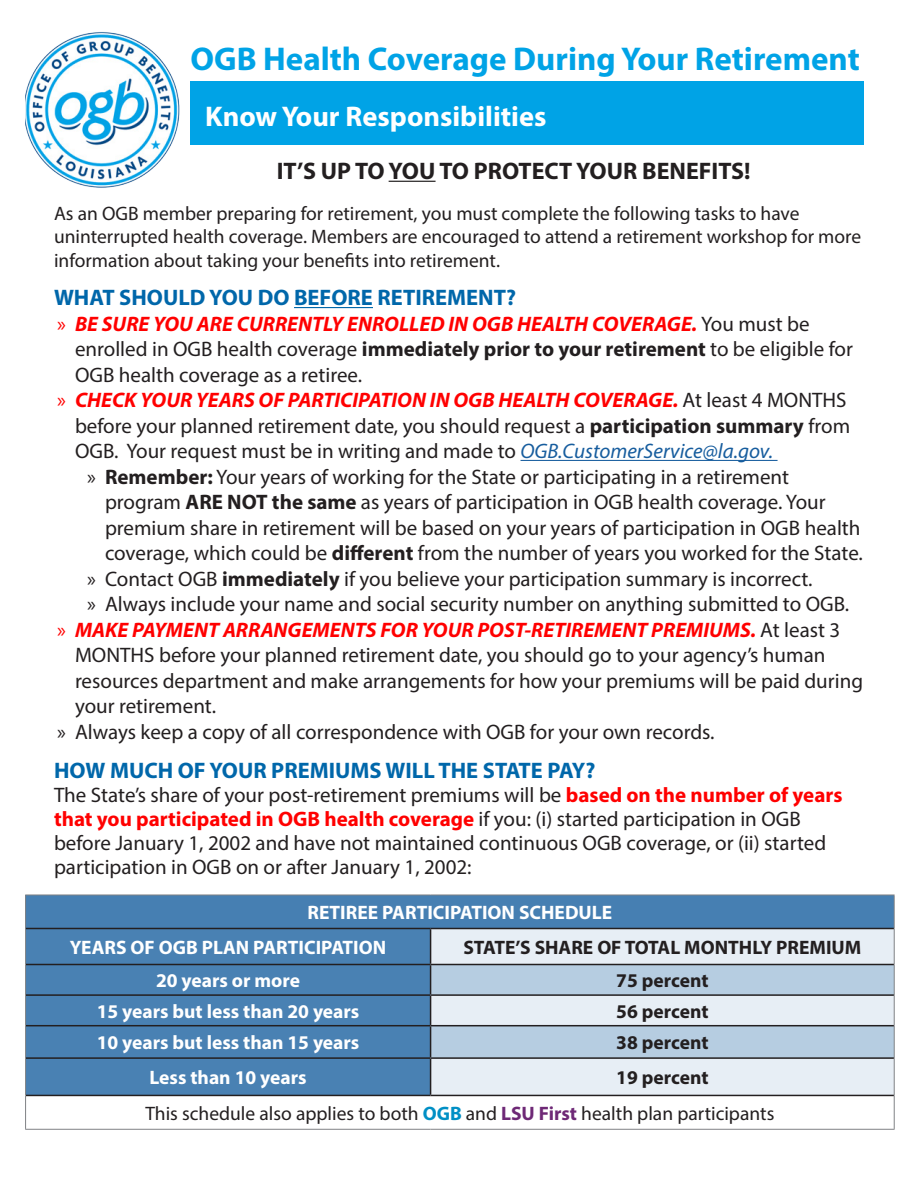
<style>
.page{position:relative;width:918px;height:1188px;background:#fff}
.page>*{position:absolute;margin:0;border:0;box-sizing:border-box;transform-origin:0 0}
.Subheader_1{font:700 33px "Myriad Pro";color:#00a3e6}
.Bold{font:700 28.5px "Myriad Pro";color:#fff}
.t1{font:700 24px "Myriad Pro";color:#231f20}
.Bullets_1{font:700 22.5px "Myriad Pro";color:#0067aa}
.Bold-2{font:700 22.5px "Myriad Pro";color:#0067aa}
.Bullets_1-2{font:21px/25.5px "Myriad Pro";color:#231f20}
.t2{font:19.5px/23.4px "Myriad Pro";color:#231f20}
.t3{font:700 19.5px "Myriad Pro";color:#fff}
.t4{font:700 19.5px "Myriad Pro";color:#231f20}
.s1{color:#f00}
.s2{font-weight:700;font-style:italic;color:#f00}
.s3{font-weight:700}
.s4{font-style:italic;color:#175d9e}
.s5{font-weight:700;color:#f00}
.s6{font-weight:700;color:#008fc5}
.s7{font-weight:700;color:#6e2876}
</style>
<div class="page">
<img style="left:25px;top:32px;width:155px;height:156px">
<div style="left:191px;top:81px;width:673px;height:63px;background:#00a3e6"></div>
<hr style="left:294px;top:307px;width:79px;height:1px;background:#0067aa">
<hr style="left:521px;top:460px;width:257px;height:1px;background:#175d9e">
<hr style="left:389px;top:181px;width:47px;height:1px;background:#231f20">
<div style="left:26px;top:895px;width:868px;height:33px;background:#467fb2"></div>
<div style="left:26px;top:929px;width:404px;height:166px;background:#4981b3"></div>
<div style="left:431px;top:929px;width:463px;height:166px;background:#e7eef5"></div>
<hr style="left:25px;top:895px;width:406px;height:1px;background:#808285">
<hr style="left:25px;top:895px;width:1px;height:33px;background:#808285">
<hr style="left:431px;top:895px;width:464px;height:1px;background:#808285">
<hr style="left:894px;top:895px;width:1px;height:33px;background:#808285">
<hr style="left:25px;top:928px;width:1px;height:36px;background:#808285">
<hr style="left:894px;top:928px;width:1px;height:36px;background:#808285">
<hr style="left:25px;top:964px;width:1px;height:31px;background:#808285">
<hr style="left:894px;top:964px;width:1px;height:31px;background:#808285">
<hr style="left:25px;top:995px;width:1px;height:31px;background:#808285">
<hr style="left:894px;top:995px;width:1px;height:31px;background:#808285">
<hr style="left:25px;top:1026px;width:1px;height:32px;background:#808285">
<hr style="left:894px;top:1026px;width:1px;height:32px;background:#808285">
<hr style="left:25px;top:1058px;width:1px;height:37px;background:#808285">
<hr style="left:894px;top:1058px;width:1px;height:37px;background:#808285">
<hr style="left:25px;top:1095px;width:1px;height:34px;background:#808285">
<hr style="left:894px;top:1095px;width:1px;height:34px;background:#808285">
<hr style="left:25px;top:1129px;width:406px;height:1px;background:#808285">
<hr style="left:431px;top:1129px;width:464px;height:1px;background:#808285">
<hr style="left:26px;top:928px;width:405px;height:1px;background:#231f20">
<hr style="left:431px;top:928px;width:463px;height:1px;background:#231f20">
<hr style="left:430px;top:929px;width:1px;height:35px;background:#231f20">
<hr style="left:26px;top:964px;width:405px;height:1px;background:#231f20">
<hr style="left:26px;top:994px;width:405px;height:2px;background:#231f20">
<svg style="left:430px;top:964px;width:464px;height:93px;background:#bfd0df"></svg>
<hr style="left:26px;top:1025px;width:405px;height:1px;background:#231f20">
<hr style="left:431px;top:1025px;width:463px;height:1px;background:#231f20">
<hr style="left:430px;top:1026px;width:1px;height:31px;background:#231f20">
<hr style="left:26px;top:1057px;width:405px;height:2px;background:#231f20">
<hr style="left:431px;top:1057px;width:463px;height:2px;background:#231f20">
<hr style="left:430px;top:1059px;width:1px;height:36px;background:#231f20">
<hr style="left:26px;top:1095px;width:405px;height:1px;background:#231f20">
<hr style="left:431px;top:1095px;width:463px;height:1px;background:#231f20">
<p class="Subheader_1" style="left:191px;top:37px;width:671px">OGB Health Coverage During Your Retirement</p>
<p class="Bold" style="left:205px;top:98px;width:343px">Know Your Responsibilities</p>
<p class="t1" style="left:277px;top:155px;width:475px">IT’S UP TO YOU TO PROTECT YOUR BENEFITS!</p>
<p class="t2" style="left:54px;top:201px;width:809px">As an OGB member preparing for retirement, you must complete the following tasks to have uninterrupted health coverage. Members are encouraged to attend a retirement workshop for more information about taking your benefits into retirement.</p>
<p class="Bold-2" style="left:54px;top:283px;width:464px">WHAT SHOULD YOU DO BEFORE RETIREMENT?</p>
<p class="Bullets_1-2" style="left:75px;top:311px;width:779px;text-indent:-18px"><span class="s1">»</span> <span class="s2">BE SURE YOU ARE CURRENTLY ENROLLED IN OGB HEALTH COVERAGE.</span> You must be enrolled in OGB health coverage <span class="s3">immediately prior to your retirement</span> to be eligible for<br>OGB health coverage as a retiree.</p>
<p class="Bullets_1-2" style="left:75px;top:387px;width:777px;text-indent:-18px"><span class="s1">»</span> <span class="s2">CHECK YOUR YEARS OF PARTICIPATION IN OGB HEALTH COVERAGE.</span> At least 4 MONTHS before your planned retirement date, you should request a <span class="s3">participation summary</span> from<br>OGB. Your request must be in writing and made to <span class="s4">OGB.CustomerService@la.gov.</span></p>
<p class="Bullets_1-2" style="left:105px;top:464px;width:759px;text-indent:-18px">» <span class="s3">Remember:</span> Your years of working for the State or participating in a retirement program <span class="s3">ARE NOT the same</span> as years of participation in OGB health coverage. Your premium share in retirement will be based on your years of participation in OGB health coverage, which could be <span class="s3">different</span> from the number of years you worked for the State.</p>
<p class="Bullets_1-2" style="left:87px;top:566px;width:727px">» Contact OGB <span class="s3">immediately</span> if you believe your participation summary is incorrect.</p>
<p class="Bullets_1-2" style="left:87px;top:591px;width:764px">» Always include your name and social security number on anything submitted to OGB.</p>
<p class="Bullets_1-2" style="left:75px;top:617px;width:790px;text-indent:-18px"><span class="s1">»</span> <span class="s2">MAKE PAYMENT ARRANGEMENTS FOR YOUR POST-RETIREMENT PREMIUMS.</span> At least 3<br>MONTHS before your planned retirement date, you should go to your agency’s human resources department and make arrangements for how your premiums will be paid during your retirement.</p>
<p class="Bullets_1-2" style="left:57px;top:719px;width:659px">» Always keep a copy of all correspondence with OGB for your own records.</p>
<p class="Bullets_1" style="left:54px;top:756px;width:543px">HOW MUCH OF YOUR PREMIUMS WILL THE STATE PAY?</p>
<p class="Bullets_1-2" style="left:54px;top:782px;width:790px;line-height:24px">The State’s share of your post-retirement premiums will be <span class="s5">based on the number of years that you participated in OGB health coverage</span> if you: (i) started participation in OGB before January 1, 2002 and have not maintained continuous OGB coverage, or (ii) started participation in OGB on or after January 1, 2002:</p>
<p class="t3" style="left:308px;top:900px;width:306px">RETIREE PARTICIPATION SCHEDULE</p>
<p class="t3" style="left:70px;top:935px;width:318px">YEARS OF OGB PLAN PARTICIPATION</p>
<p class="t4" style="left:463px;top:935px;width:400px">STATE’S SHARE OF TOTAL MONTHLY PREMIUM</p>
<p class="t3" style="left:156px;top:968px;width:146px">20 years or more</p>
<p class="t4" style="left:616px;top:968px;width:94px">75 percent</p>
<p class="t3" style="left:97px;top:998px;width:264px">15 years but less than 20 years</p>
<p class="t4" style="left:616px;top:998px;width:94px">56 percent</p>
<p class="t3" style="left:97px;top:1030px;width:264px">10 years but less than 15 years</p>
<p class="t4" style="left:616px;top:1030px;width:94px">38 percent</p>
<p class="t3" style="left:150px;top:1065px;width:159px">Less than 10 years</p>
<p class="t4" style="left:616px;top:1065px;width:94px">19 percent</p>
<p class="t2" style="left:145px;top:1101px;width:631px">This schedule also applies to both <span class="s6">OGB</span> and <span class="s7">LSU First</span> health plan participants</p>
</div>
